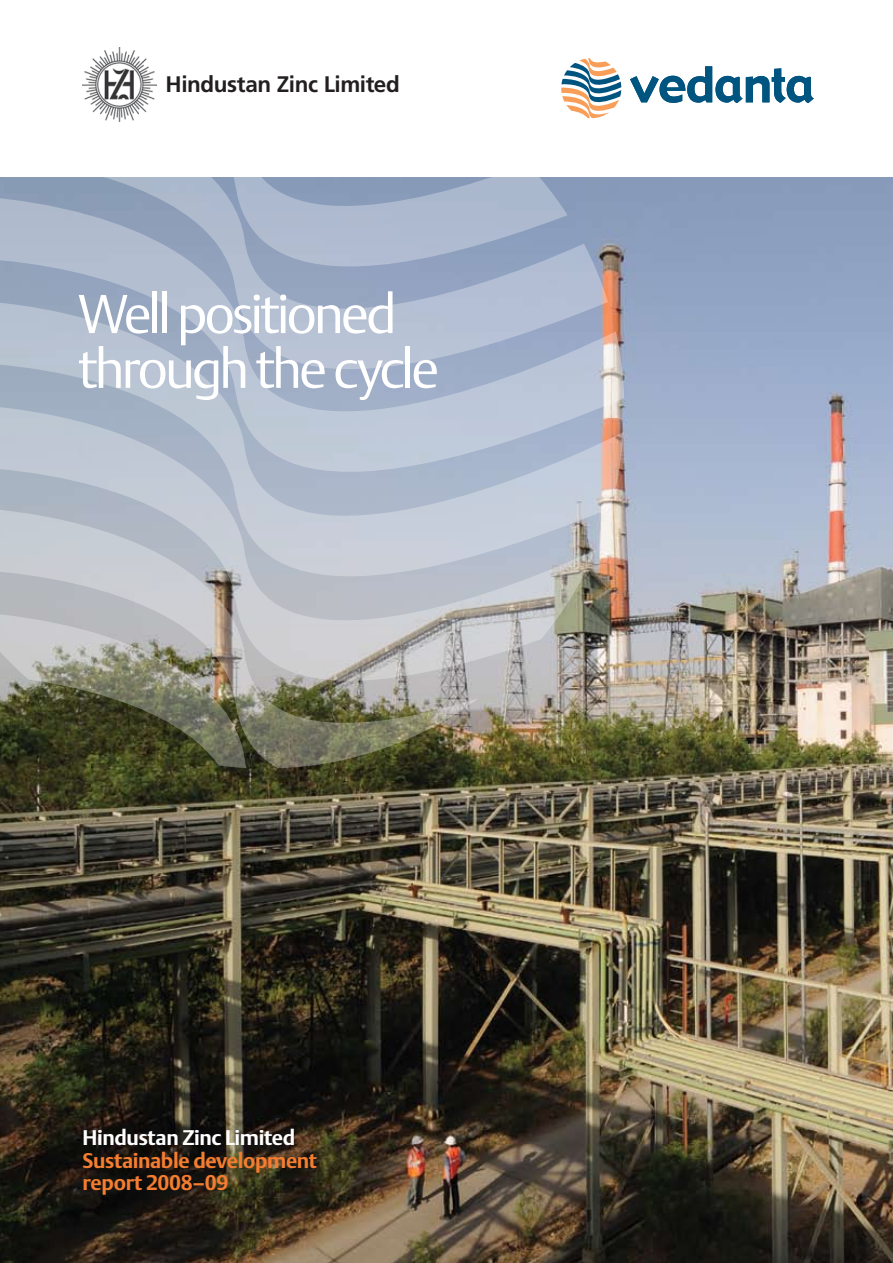
<style>
.page{position:relative;width:893px;height:1263px;background:#fff}
.page>*{position:absolute;margin:0;border:0;box-sizing:border-box;transform-origin:0 0}
.t1{font:300 54px/54.8px "DTL Argo T";letter-spacing:-.055em;color:#fff}
.t2{font:700 22.5px "Frutiger LT Std";letter-spacing:-.02em;color:#231f20}
.t3{font:700 21px/22.5px "DTL Argo T";letter-spacing:-.015em;color:#f47d30}
.t4{font:700 21px "DTL Argo T";letter-spacing:-.015em;color:#fff}
</style>
<div class="page">
<img style="left:0;top:178px;width:893px;height:1085px">
<svg style="left:561px;top:58px;width:60px;height:60px"></svg>
<svg style="left:630px;top:66px;width:184px;height:37px"></svg>
<img style="left:82px;top:48px;width:75px;height:74px">
<div style="left:8px;top:177px;width:600px;height:19px;background:#879bb4"></div>
<svg style="left:0;top:196px;width:624px;height:102px;background:#a0abbf"></svg>
<svg style="left:0;top:298px;width:624px;height:361px;background:#b0b6c4"></svg>
<svg style="left:0;top:401px;width:596px;height:344px;background:#b3bac4"></svg>
<svg style="left:0;top:505px;width:478px;height:263px;background:#afb2b2"></svg>
<svg style="left:0;top:611px;width:246px;height:157px;background:#7d7d6c"></svg>
<svg style="left:121px;top:177px;width:446px;height:161px;background:#a6b3ca"></svg>
<svg style="left:226px;top:177px;width:271px;height:36px;background:#99a9c3"></svg>
<svg style="left:528px;top:177px;width:39px;height:38px"></svg>
<p class="t2" style="left:166px;top:71px;width:236px">Hindustan Zinc Limited</p>
<h1 class="t1" style="left:78px;top:286px;width:363px">Well positioned through the cycle</h1>
<p class="t4" style="left:82px;top:1125px;width:214px">Hindustan Zinc Limited</p>
<p class="t3" style="left:82px;top:1149px;width:236px">Sustainable development report 2008–09</p>
</div>
